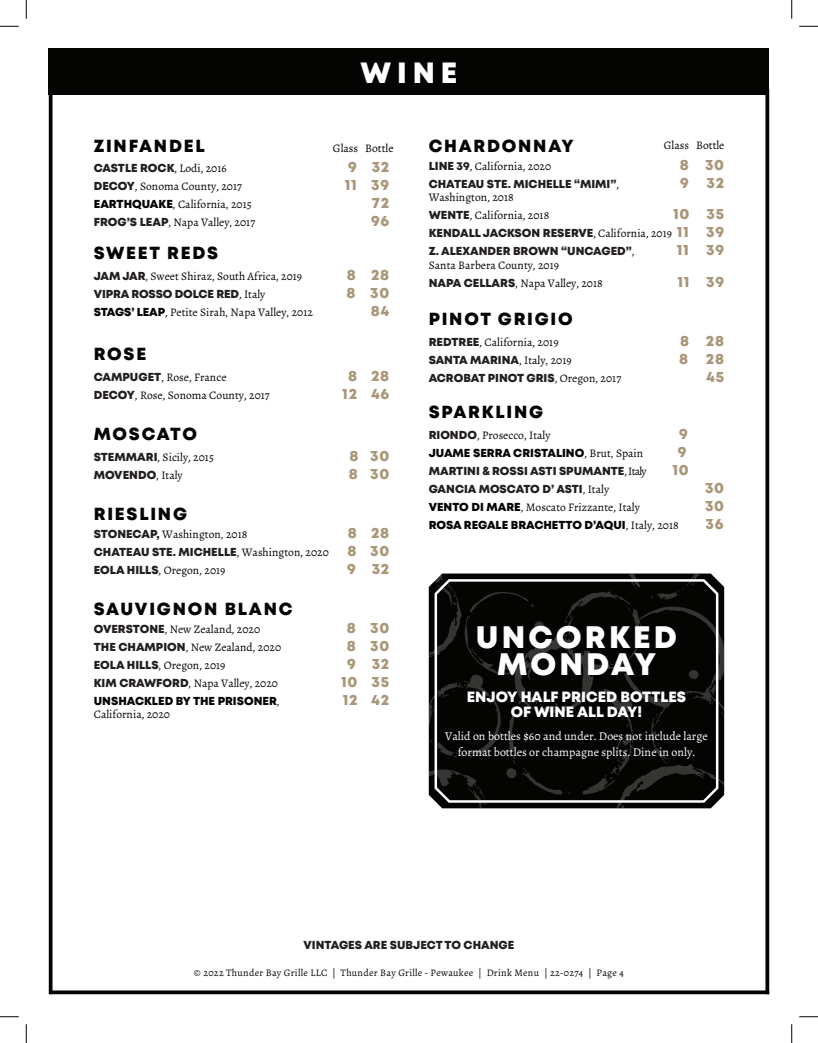
<style>
.page{position:relative;width:818px;height:1043px;background:#fff}
.page>*{position:absolute;margin:0;border:0;box-sizing:border-box;transform-origin:0 0}
.t1{font:800 31px/27px "Mont Demo";letter-spacing:.1em;color:#fff;text-align:center}
.t2{font:800 29.25px "Mont Demo";color:#fff}
.t3{font:800 17.5px "Mont Demo";letter-spacing:.1em;color:#040503}
.t4{font:800 15px "Mont Demo";letter-spacing:.05em;color:#aa9678}
.t5{font:800 14.88px/14.9px "Mont Demo";color:#fff;text-align:center}
.t6{font:11.88px/16.2px "Alegreya";color:#fff;text-align:center}
.t7{font:11.5px "Alegreya";color:#040503}
.t8{font:800 11.5px "Mont Demo";color:#231f20}
.t9{font:800 11.5px "Mont Demo";color:#040503}
.t10{font:10px "Alegreya";letter-spacing:.025em;color:#040503}
.s1{font-family:"Mont Demo";font-weight:800;color:#231f20}
.s2{font-family:"Alegreya";font-weight:400;color:#040503}
.s3{font-size:15px;color:#aa9678}
.s4{font-family:"Alegreya";font-weight:400}
.s5{font-family:"Mont Demo";font-weight:800}
</style>
<div class="page">
<hr style="left:49px;top:91px;width:3px;height:903px;background:#040503">
<svg style="left:52px;top:990px;width:713px;height:4px;background:#212220"></svg>
<svg style="left:765px;top:95px;width:4px;height:899px;background:#20211f"></svg>
<div style="left:49px;top:49px;width:720px;height:46px;background:#040503"></div>
<svg style="left:429px;top:573px;width:295px;height:235px;background:#212220"></svg>
<svg style="left:433px;top:577px;width:286px;height:227px;background:#121311"></svg>
<svg style="left:0;top:25px;width:19px;height:2px"></svg>
<svg style="left:799px;top:25px;width:19px;height:2px"></svg>
<svg style="left:0;top:1016px;width:19px;height:1px"></svg>
<svg style="left:799px;top:1016px;width:19px;height:1px"></svg>
<svg style="left:25px;top:0;width:2px;height:19px"></svg>
<svg style="left:25px;top:1024px;width:2px;height:18px"></svg>
<svg style="left:791px;top:0;width:1px;height:19px"></svg>
<svg style="left:791px;top:1024px;width:1px;height:18px"></svg>
<p class="t2" style="left:360px;top:56px;width:98px">WINE</p>
<p class="t3" style="left:428px;top:135px;width:146px">CHARDONNAY</p>
<p class="t7" style="left:428px;top:159px;width:124px"><span class="s1">LINE 39</span>, California, 2020</p>
<p class="t4" style="left:679px;top:156px;width:46px">8 30</p>
<p class="t8" style="left:428px;top:177px;width:192px">CHATEAU STE. MICHELLE “MIMI”<span class="s2">,</span></p>
<p class="t4" style="left:680px;top:174px;width:46px">9 32</p>
<p class="t7" style="left:428px;top:190px;width:87px">Washington, 2018</p>
<p class="t7" style="left:428px;top:208px;width:122px"><span class="s1">WENTE</span>, California, 2018</p>
<p class="t4" style="left:673px;top:205px;width:53px">10 35</p>
<p class="t8" style="left:428px;top:227px;width:297px">KENDALL JACKSON RESERVE<span class="s2">, California, 2019</span> <span class="s3">11 39</span></p>
<p class="t8" style="left:428px;top:245px;width:207px">Z. ALEXANDER BROWN “UNCAGED”<span class="s2">,</span></p>
<p class="t4" style="left:676px;top:241px;width:49px">11 39</p>
<p class="t7" style="left:428px;top:258px;width:132px">Santa Barbera County, 2019</p>
<p class="t7" style="left:428px;top:276px;width:176px"><span class="s1">NAPA CELLARS</span>, Napa Valley, 2018</p>
<p class="t4" style="left:677px;top:273px;width:48px">11 39</p>
<p class="t3" style="left:428px;top:309px;width:145px">PINOT GRIGIO</p>
<p class="t7" style="left:428px;top:335px;width:131px"><span class="s1">REDTREE</span>, California, 2019</p>
<p class="t4" style="left:680px;top:332px;width:46px">8 28</p>
<p class="t8" style="left:428px;top:354px;width:144px">SANTA MARINA<span class="s2">, Italy, 2019</span></p>
<p class="t4" style="left:679px;top:350px;width:46px">8 28</p>
<p class="t8" style="left:428px;top:372px;width:194px">ACROBAT PINOT GRIS<span class="s2">, Oregon, 2017</span></p>
<p class="t4" style="left:706px;top:368px;width:20px">45</p>
<p class="t3" style="left:428px;top:402px;width:116px">SPARKLING</p>
<p class="t7" style="left:428px;top:428px;width:123px"><span class="s1">RIONDO</span>, Prosecco, Italy</p>
<p class="t4" style="left:679px;top:425px;width:10px">9</p>
<p class="t9" style="left:428px;top:446px;width:216px">JUAME SERRA CRISTALINO<span class="s4">, Brut, Spain</span></p>
<p class="t4" style="left:677px;top:443px;width:10px">9</p>
<p class="t8" style="left:428px;top:464px;width:219px">MARTINI &amp; ROSSI ASTI SPUMANTE<span class="s2">, Italy</span></p>
<p class="t4" style="left:672px;top:461px;width:18px">10</p>
<p class="t8" style="left:428px;top:482px;width:182px">GANCIA MOSCATO D’ ASTI<span class="s2">, Italy</span></p>
<p class="t4" style="left:705px;top:479px;width:21px">30</p>
<p class="t7" style="left:428px;top:500px;width:213px"><span class="s5">VENTO DI MARE</span>, Moscato Frizzante, Italy</p>
<p class="t4" style="left:705px;top:497px;width:21px">30</p>
<p class="t9" style="left:428px;top:518px;width:251px">ROSA REGALE BRACHETTO D’AQUI<span class="s4">, Italy, 2018</span></p>
<p class="t4" style="left:705px;top:515px;width:20px">36</p>
<p class="t3" style="left:94px;top:135px;width:112px">ZINFANDEL</p>
<p class="t8" style="left:94px;top:162px;width:134px">CASTLE ROCK<span class="s2">, Lodi, 2016</span></p>
<p class="t4" style="left:348px;top:159px;width:42px">9 32</p>
<p class="t7" style="left:94px;top:179px;width:150px"><span class="s1">DECOY</span>, Sonoma County, 2017</p>
<p class="t4" style="left:345px;top:177px;width:46px">11 39</p>
<p class="t7" style="left:94px;top:197px;width:159px"><span class="s5">EARTHQUAKE</span>, California, 2015</p>
<p class="t4" style="left:372px;top:195px;width:19px">72</p>
<p class="t7" style="left:94px;top:215px;width:163px"><span class="s1">FROG’S LEAP</span>, Napa Valley, 2017</p>
<p class="t4" style="left:371px;top:213px;width:20px">96</p>
<p class="t3" style="left:94px;top:243px;width:126px">SWEET REDS</p>
<p class="t7" style="left:94px;top:269px;width:210px"><span class="s1">JAM JAR</span>, Sweet Shiraz, South Africa, 2019</p>
<p class="t4" style="left:347px;top:266px;width:44px">8 28</p>
<p class="t8" style="left:94px;top:288px;width:173px">VIPRA ROSSO DOLCE RED<span class="s2">, Italy</span></p>
<p class="t4" style="left:346px;top:284px;width:44px">8 30</p>
<p class="t7" style="left:94px;top:305px;width:221px"><span class="s5">STAGS’ LEAP</span>, Petite Sirah, Napa Valley, 2012</p>
<p class="t4" style="left:370px;top:302px;width:20px">84</p>
<p class="t3" style="left:94px;top:344px;width:54px">ROSE</p>
<p class="t7" style="left:94px;top:370px;width:134px"><span class="s1">CAMPUGET</span>, Rose, France</p>
<p class="t4" style="left:348px;top:367px;width:43px">8 28</p>
<p class="t7" style="left:94px;top:388px;width:177px"><span class="s1">DECOY</span>, Rose, Sonoma County, 2017</p>
<p class="t4" style="left:342px;top:385px;width:49px">12 46</p>
<p class="t3" style="left:94px;top:424px;width:105px">MOSCATO</p>
<p class="t7" style="left:94px;top:450px;width:122px"><span class="s1">STEMMARI</span>, Sicily, 2015</p>
<p class="t4" style="left:349px;top:447px;width:41px">8 30</p>
<p class="t8" style="left:94px;top:468px;width:90px">MOVENDO<span class="s2">, Italy</span></p>
<p class="t4" style="left:348px;top:465px;width:42px">8 30</p>
<p class="t3" style="left:94px;top:504px;width:95px">RIESLING</p>
<p class="t7" style="left:94px;top:527px;width:155px"><span class="s1">STONECAP,</span> Washington, 2018</p>
<p class="t4" style="left:348px;top:524px;width:43px">8 28</p>
<p class="t8" style="left:94px;top:545px;width:297px">CHATEAU STE. MICHELLE<span class="s2">, Washington, 2020</span> <span class="s3">8 30</span></p>
<p class="t7" style="left:94px;top:563px;width:133px"><span class="s1">EOLA HILLS</span>, Oregon, 2019</p>
<p class="t4" style="left:347px;top:560px;width:44px">9 32</p>
<p class="t3" style="left:94px;top:598px;width:200px">SAUVIGNON BLANC</p>
<p class="t7" style="left:94px;top:622px;width:168px"><span class="s1">OVERSTONE</span>, New Zealand, 2020</p>
<p class="t4" style="left:347px;top:619px;width:44px">8 30</p>
<p class="t7" style="left:94px;top:640px;width:189px"><span class="s1">THE CHAMPION</span>, New Zealand, 2020</p>
<p class="t4" style="left:346px;top:637px;width:44px">8 30</p>
<p class="t7" style="left:94px;top:658px;width:133px"><span class="s1">EOLA HILLS</span>, Oregon, 2019</p>
<p class="t4" style="left:347px;top:655px;width:44px">9 32</p>
<p class="t7" style="left:94px;top:676px;width:186px"><span class="s1">KIM CRAWFORD</span>, Napa Valley, 2020</p>
<p class="t4" style="left:341px;top:673px;width:50px">10 35</p>
<p class="t9" style="left:94px;top:694px;width:187px">UNSHACKLED BY THE PRISONER<span class="s4">,</span></p>
<p class="t4" style="left:343px;top:691px;width:48px">12 42</p>
<p class="t7" style="left:94px;top:707px;width:78px">California, 2020</p>
<p class="t7" style="left:333px;top:141px;width:62px">Glass Bottle</p>
<p class="t7" style="left:664px;top:139px;width:62px">Glass Bottle</p>
<p class="t1" style="left:476px;top:625px;width:202px">UNCORKED<br>MONDAY</p>
<p class="t5" style="left:467px;top:690px;width:221px">ENJOY HALF PRICED BOTTLES<br>OF WINE ALL DAY!</p>
<p class="t6" style="left:445px;top:727px;width:264px">Valid on bottles $60 and under. Does not include large format bottles or champagne splits. Dine in only.</p>
<p class="t8" style="left:303px;top:938px;width:212px">VINTAGES ARE SUBJECT TO CHANGE</p>
<p class="t10" style="left:194px;top:966px;width:431px">© 2022 Thunder Bay Grille LLC | Thunder Bay Grille - Pewaukee | Drink Menu | 22-0274 | Page 4</p>
</div>
